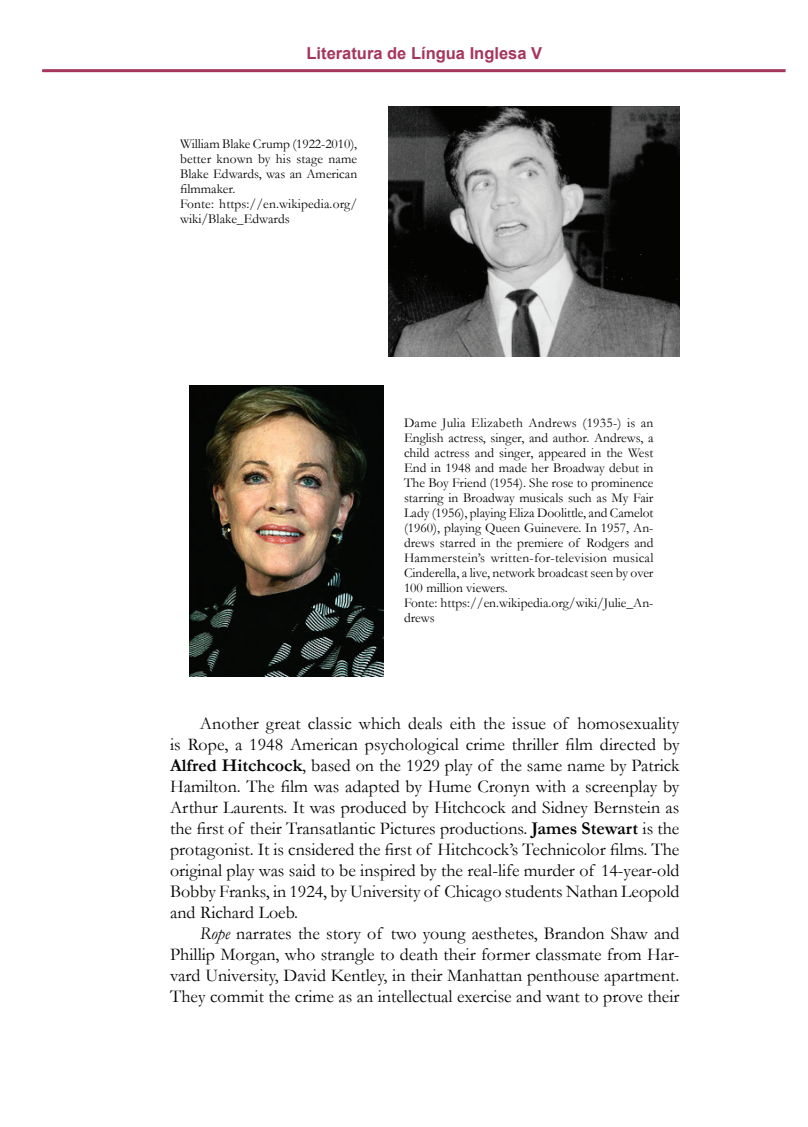
<style>
.page{position:relative;width:808px;height:1127px;background:#fff}
.page>*{position:absolute;margin:0;border:0;box-sizing:border-box;transform-origin:0 0}
.t1{font:18px/21px "Garamond";color:#040503;text-align:justify}
.t2{font:700 16.5px "Arial";color:#a5365d}
.t3{font:13.5px/15px "Garamond";color:#040503}
.s1{font-weight:700}
.s2{font-style:italic}
</style>
<div class="page">
<hr style="left:42px;top:69px;width:743px;height:3px;background:#a5365d">
<img style="left:388px;top:106px;width:291px;height:250px">
<img style="left:189px;top:386px;width:194px;height:291px">
<p class="t2" style="left:306px;top:42px;width:237px">Literatura de Língua Inglesa V</p>
<p class="t3" style="left:180px;top:135px;width:179px">William Blake Crump (1922-2010), better known by his stage name<br>Blake Edwards, was an American filmmaker.<br>Fonte: https://en.wikipedia.org/ wiki/Blake_Edwards</p>
<p class="t3" style="left:404px;top:415px;width:251px">Dame Julia Elizabeth Andrews (1935-) is an English actress, singer, and author. Andrews, a child actress and singer, appeared in the West End in 1948 and made her Broadway debut in The Boy Friend (1954). She rose to prominence starring in Broadway musicals such as My Fair Lady (1956), playing Eliza Doolittle, and Camelot (1960), playing Queen Guinevere. In 1957, An&shy;drews starred in the premiere of Rodgers and Hammerstein’s written-for-television musical Cinderella, a live, network broadcast seen by over 100 million viewers.<br>Fonte: https://en.wikipedia.org/wiki/Julie_An&shy;drews</p>
<p class="t1" style="left:170px;top:712px;width:511px;text-indent:30px">Another great classic which deals eith the issue of homosexuality is Rope, a 1948 American psychological crime thriller film directed by <span class="s1">Alfred Hitchcock</span>, based on the 1929 play of the same name by Patrick Hamilton. The film was adapted by Hume Cronyn with a screenplay by Arthur Laurents. It was produced by Hitchcock and Sidney Bernstein as the first of their Transatlantic Pictures productions. <span class="s1">James Stewart</span> is the protagonist. It is cnsidered the first of Hitchcock’s Technicolor films. The original play was said to be inspired by the real-life murder of 14-year-old Bobby Franks, in 1924, by University of Chicago students Nathan Leopold and Richard Loeb.</p>
<p class="t1" style="left:170px;top:922px;width:511px;text-indent:30px"><span class="s2">Rope</span> narrates the story of two young aesthetes, Brandon Shaw and Phillip Morgan, who strangle to death their former classmate from Har&shy;vard University, David Kentley, in their Manhattan penthouse apartment.<br>They commit the crime as an intellectual exercise and want to prove their</p>
</div>
